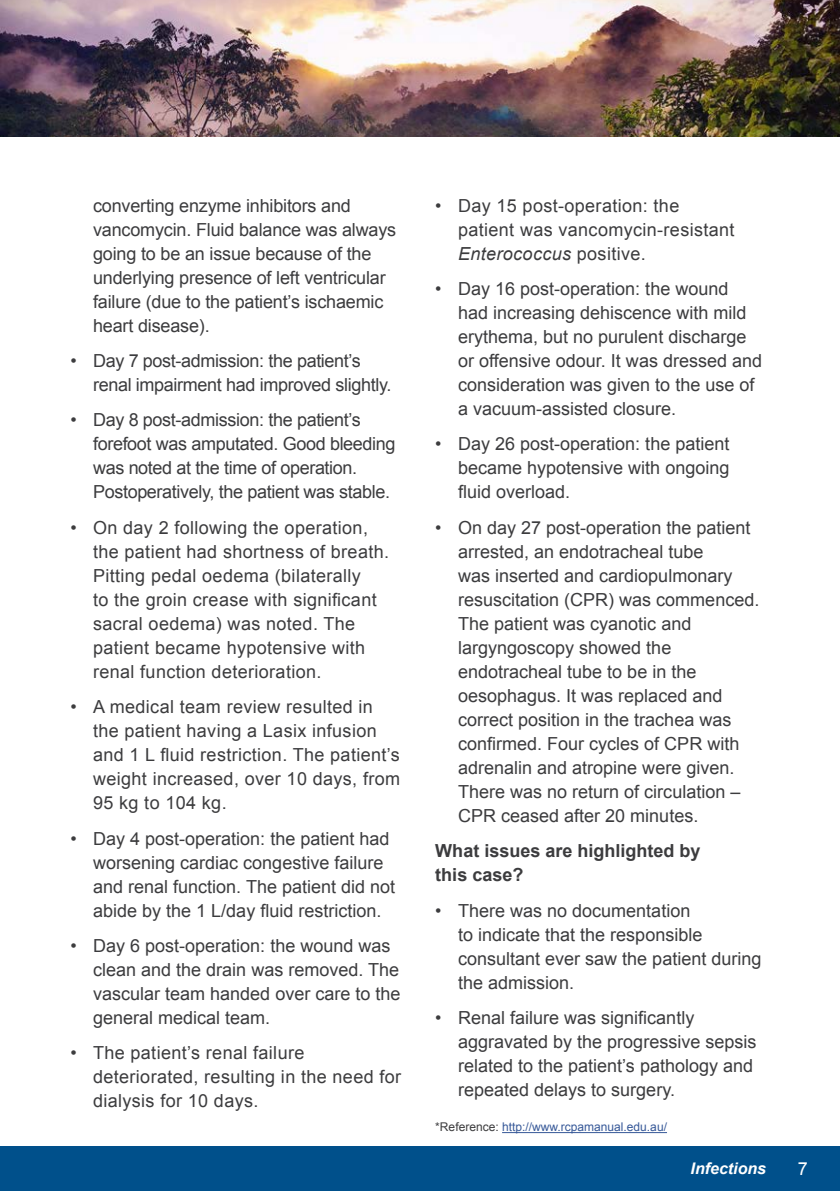
<style>
.page{position:relative;width:840px;height:1191px;background:#fff}
.page>*{position:absolute;margin:0;border:0;box-sizing:border-box;transform-origin:0 0}
.Bullet{font:18px/24px "Arial";color:#3c3c3e}
.Bullet-2{font:18px/24px "Arial";letter-spacing:.02em;color:#3c3c3e}
.Bullet-3{font:18px/24px "Arial";letter-spacing:-.02em;color:#3c3c3e}
.Body{font:700 18px/24px "Arial";color:#3c3c3e}
.t1{font:18px "Arial";color:#fff}
.t2{font:italic 700 16px "Arial";color:#fff}
.Footnote{font:12px "Arial";color:#365898}
.s1{font-style:italic}
.s2{color:#3c3c3e}
</style>
<div class="page">
<img style="left:0;top:0;width:839px;height:136px">
<div style="left:0;top:1146px;width:839px;height:45px;background:#00508b"></div>
<hr style="left:502px;top:1132px;width:164px;height:1px;background:#365898">
<p class="Bullet" style="left:93px;top:193px;width:304px">converting enzyme inhibitors and vancomycin. Fluid balance was always going to be an issue because of the underlying presence of left ventricular failure (due to the patient’s ischaemic heart disease).</p>
<p class="Bullet-3" style="left:93px;top:349px;width:300px;text-indent:-23px">• Day 7 post-admission: the patient’s renal impairment had improved slightly.</p>
<p class="Bullet-3" style="left:93px;top:408px;width:304px;text-indent:-23px">• Day 8 post-admission: the patient’s forefoot was amputated. Good bleeding was noted at the time of operation.<br>Postoperatively, the patient was stable.</p>
<p class="Bullet-2" style="left:93px;top:515px;width:297px;text-indent:-23px">• On day 2 following the operation, the patient had shortness of breath.<br>Pitting pedal oedema (bilaterally<br>to the groin crease with significant sacral oedema) was noted. The patient became hypotensive with renal function deterioration.</p>
<p class="Bullet-2" style="left:93px;top:695px;width:308px;text-indent:-23px">• A medical team review resulted in the patient having a Lasix infusion and 1 L fluid restriction. The patient’s weight increased, over 10 days, from<br>95 kg to 104 kg.</p>
<p class="Bullet" style="left:93px;top:826px;width:303px;text-indent:-23px">• Day 4 post-operation: the patient had worsening cardiac congestive failure and renal function. The patient did not abide by the 1 L/day fluid restriction.</p>
<p class="Bullet" style="left:93px;top:933px;width:309px;text-indent:-23px">• Day 6 post-operation: the wound was clean and the drain was removed. The vascular team handed over care to the general medical team.</p>
<p class="Bullet-2" style="left:93px;top:1041px;width:309px;text-indent:-23px">• The patient’s renal failure deteriorated, resulting in the need for dialysis for 10 days.</p>
<p class="Bullet-2" style="left:458px;top:193px;width:278px;text-indent:-23px">• Day 15 post-operation: the patient was vancomycin-resistant<br><span class="s1">Enterococcus</span> positive.</p>
<p class="Bullet" style="left:458px;top:277px;width:305px;text-indent:-23px">• Day 16 post-operation: the wound had increasing dehiscence with mild erythema, but no purulent discharge or offensive odour. It was dressed and consideration was given to the use of a vacuum-assisted closure.</p>
<p class="Bullet" style="left:458px;top:432px;width:273px;text-align:justify;text-indent:-23px">• Day 26 post-operation: the patient became hypotensive with ongoing fluid overload.</p>
<p class="Bullet" style="left:458px;top:515px;width:303px;text-indent:-23px">• On day 27 post-operation the patient arrested, an endotracheal tube<br>was inserted and cardiopulmonary resuscitation (CPR) was commenced.<br>The patient was cyanotic and largyngoscopy showed the endotracheal tube to be in the oesophagus. It was replaced and correct position in the trachea was confirmed. Four cycles of CPR with adrenalin and atropine were given.<br>There was no return of circulation –<br>CPR ceased after 20 minutes.</p>
<p class="Body" style="left:435px;top:839px;width:267px">What issues are highlighted by this case?</p>
<p class="Bullet" style="left:458px;top:898px;width:305px;text-indent:-23px">• There was no documentation<br>to indicate that the responsible consultant ever saw the patient during the admission.</p>
<p class="Bullet" style="left:458px;top:1005px;width:300px;text-indent:-23px">• Renal failure was significantly aggravated by the progressive sepsis related to the patient’s pathology and repeated delays to surgery.</p>
<p class="Footnote" style="left:435px;top:1120px;width:233px"><span class="s2">*Reference:</span> http://www.rcpamanual.edu.au/</p>
<p class="t2" style="left:690px;top:1159px;width:77px">Infections</p>
<p class="t1" style="left:797px;top:1158px;width:12px">7</p>
</div>
